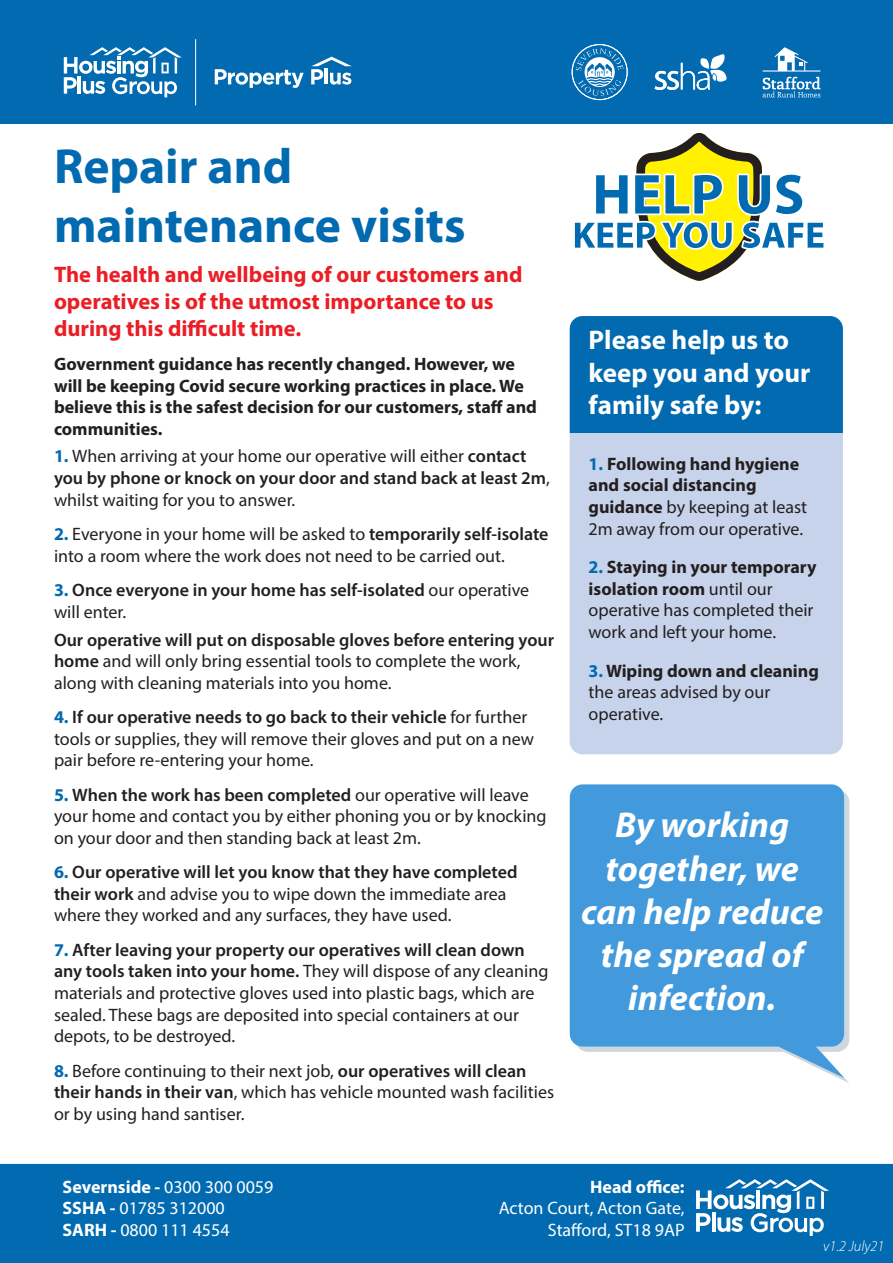
<style>
.page{position:relative;width:893px;height:1263px;background:#fff}
.page>*{position:absolute;margin:0;border:0;box-sizing:border-box;transform-origin:0 0}
.Body{font:700 49.5px/59.4px "Myriad Pro";color:#016ab0}
.Sub_header___lv1{font:italic 700 36px/43.2px "Myriad Pro";color:#fff;text-align:center}
.Sub_header___lv1-2{font:700 27px/32.4px "Myriad Pro";color:#fff}
.Body-2{font:700 22.5px/27px "Myriad Pro";color:#eb1d25}
.Body-3{font:18px/21.6px "Myriad Pro";color:#231f20}
.Body-4{font:700 18px/21.6px "Myriad Pro";color:#231f20}
.Body-5{font:18px/21.6px "Myriad Pro";color:#fff}
.Body-6{font:600 18px/21.6px "Myriad Pro";color:#231f20}
.t1{font:italic 300 15px "Myriad Pro";color:#fff}
.s1{font-weight:700;color:#016ab0}
.s2{font-weight:600}
.s3{font-weight:400}
.s4{color:#016ab0}
.s5{font-weight:700}
</style>
<div class="page">
<div style="left:0;top:0;width:893px;height:123px;background:#016ab0"></div>
<svg style="left:576px;top:48px;width:47px;height:48px"></svg>
<div style="left:572px;top:44px;width:55px;height:56px;border:1px solid #fff;border-radius:50%"></div>
<svg style="left:655px;top:54px;width:72px;height:36px"></svg>
<svg style="left:763px;top:47px;width:57px;height:50px"></svg>
<hr style="left:195px;top:39px;width:1px;height:66px;background:#fff">
<svg style="left:215px;top:69px;width:89px;height:19px"></svg>
<svg style="left:311px;top:57px;width:41px;height:28px"></svg>
<svg style="left:64px;top:47px;width:118px;height:50px"></svg>
<div style="left:0;top:1162px;width:893px;height:101px;background:#016ab0"></div>
<svg style="left:696px;top:1179px;width:133px;height:57px"></svg>
<svg style="left:575px;top:790px;width:274px;height:262px;background:#c5d3de"></svg>
<div style="left:570px;top:784px;width:274px;height:262px;background:#4299db;border-radius:13px"></div>
<svg style="left:706px;top:1012px;width:143px;height:71px"></svg>
<div style="left:570px;top:316px;width:273px;height:117px;background:#016ab0"></div>
<div style="left:570px;top:433px;width:273px;height:321px;background:#c7d3ea"></div>
<svg style="left:574px;top:133px;width:250px;height:148px"></svg>
<div style="left:0;top:1159px;width:893px;height:5px;background:#fff"></div>
<p class="Body" style="left:54px;top:135px;width:413px">Repair and maintenance visits</p>
<p class="Body-2" style="left:54px;top:260px;width:470px">The health and wellbeing of our customers and operatives is of the utmost importance to us during this difficult time.</p>
<p class="Body-4" style="left:54px;top:353px;width:484px">Government guidance has recently changed. However, we will be keeping Covid secure working practices in place. We believe this is the safest decision for our customers, staff and communities.</p>
<p class="Body-3" style="left:54px;top:445px;width:497px"><span class="s1">1.</span> When arriving at your home our operative will either <span class="s2">contact you by phone or knock on your door and stand back at least 2m</span>, whilst waiting for you to answer.</p>
<p class="Body-3" style="left:54px;top:523px;width:496px"><span class="s1">2.</span> Everyone in your home will be asked to <span class="s2">temporarily self-isolate </span>into a room where the work does not need to be carried out.</p>
<p class="Body-6" style="left:54px;top:579px;width:477px"><span class="s1">3.</span> Once everyone in your home has self-isolated <span class="s3">our operative will enter.</span></p>
<p class="Body-3" style="left:54px;top:628px;width:502px"><span class="s2">Our operative will put on disposable gloves before entering your home</span> and will only bring essential tools to complete the work, along with cleaning materials into you home.</p>
<p class="Body-3" style="left:54px;top:706px;width:482px"><span class="s1">4.</span> <span class="s2">If our operative needs to go back to their vehicle</span> for further tools or supplies, they will remove their gloves and put on a new pair before re-entering your home.</p>
<p class="Body-3" style="left:54px;top:784px;width:494px"><span class="s1">5.</span> <span class="s2">When the work has been completed</span> our operative will leave your home and contact you by either phoning you or by knocking on your door and then standing back at least 2m.</p>
<p class="Body-3" style="left:54px;top:861px;width:465px"><span class="s1">6.</span> <span class="s2">Our operative will let you know that they have completed their work</span> and advise you to wipe down the immediate area where they worked and any surfaces, they have used.</p>
<p class="Body-3" style="left:54px;top:939px;width:496px"><span class="s1">7.</span> <span class="s2">After leaving your property our operatives will clean down any tools taken into your home.</span> They will dispose of any cleaning materials and protective gloves used into plastic bags, which are sealed. These bags are deposited into special containers at our depots, to be destroyed.</p>
<p class="Body-3" style="left:54px;top:1059px;width:502px"><span class="s1">8.</span> Before continuing to their next job, <span class="s2">our operatives will clean their hands in their van</span>, which has vehicle mounted wash facilities or by using hand santiser.</p>
<p class="Sub_header___lv1-2" style="left:589px;top:323px;width:223px">Please help us to keep you and your family safe by:</p>
<p class="Body-4" style="left:589px;top:452px;width:220px"><span class="s4">1.</span> Following hand hygiene and social distancing guidance <span class="s3">by keeping at least<br>2m away from our operative.</span></p>
<p class="Body-3" style="left:589px;top:556px;width:229px"><span class="s1">2.</span> <span class="s5">Staying in your temporary isolation room</span> until our operative has completed their work and left your home.</p>
<p class="Body-3" style="left:589px;top:659px;width:232px"><span class="s1">3.</span> <span class="s5">Wiping down and cleaning </span>the areas advised by our operative.</p>
<p class="Sub_header___lv1" style="left:581px;top:802px;width:244px">By working together, we can help reduce the spread of infection.</p>
<p class="Body-5" style="left:63px;top:1175px;width:212px"><span class="s5">Severnside -</span> 0300 300 0059<br><span class="s5">SSHA -</span> 01785 312000<br><span class="s5">SARH -</span> 0800 111 4554</p>
<p class="Body-5" style="left:499px;top:1175px;width:187px;text-align:right"><span class="s5">Head office:<br></span>Acton Court, Acton Gate,<br>Stafford, ST18 9AP</p>
<p class="t1" style="left:823px;top:1237px;width:63px">v1.2 July21</p>
</div>
